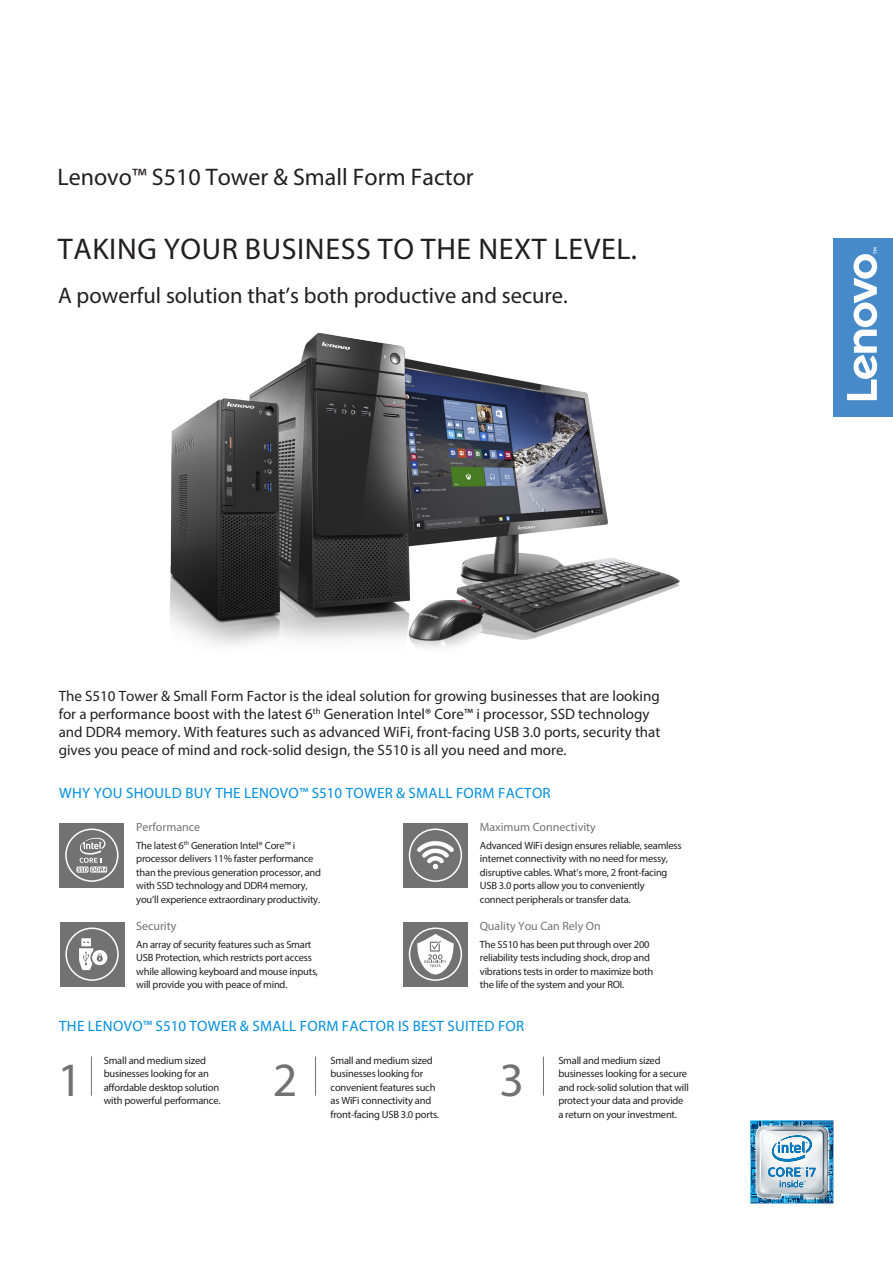
<style>
.page{position:relative;width:893px;height:1263px;background:#fff}
.page>*{position:absolute;margin:0;border:0;box-sizing:border-box;transform-origin:0 0}
.t1{font:48px "Myriad Pro";color:#717271}
.t2{font:30px "Myriad Pro";letter-spacing:.02em;color:#231f20}
.t3{font:24px "Myriad Pro";color:#231f20}
.t4{font:22.5px "Myriad Pro";color:#231f20}
.t5{font:15px/18px "Myriad Pro";color:#231f20}
.t6{font:15px "Myriad Pro";letter-spacing:.02em;color:#008fde}
.t7{font:12px "Myriad Pro";color:#717271}
.t8{font:10.5px/13.5px "Myriad Pro";letter-spacing:-.02em;color:#231f20}
</style>
<div class="page">
<hr style="left:91px;top:1056px;width:1px;height:39px;background:#717271">
<hr style="left:315px;top:1056px;width:1px;height:39px;background:#717271">
<hr style="left:543px;top:1056px;width:1px;height:39px;background:#717271">
<svg style="left:60px;top:823px;width:64px;height:64px"></svg>
<svg style="left:403px;top:823px;width:65px;height:64px"></svg>
<svg style="left:60px;top:922px;width:64px;height:64px"></svg>
<svg style="left:403px;top:922px;width:65px;height:64px"></svg>
<img style="left:750px;top:1120px;width:84px;height:84px">
<img style="left:264px;top:333px;width:416px;height:315px">
<img style="left:170px;top:386px;width:122px;height:262px">
<div style="left:833px;top:238px;width:60px;height:179px;background:#468ac9"></div>
<svg style="left:847px;top:248px;width:30px;height:152px"></svg>
<p class="t3" style="left:57px;top:162px;width:418px">Lenovo™ S510 Tower &amp; Small Form Factor</p>
<p class="t2" style="left:58px;top:231px;width:581px">TAKING YOUR BUSINESS TO THE NEXT LEVEL.</p>
<p class="t4" style="left:58px;top:281px;width:511px">A powerful solution that’s both productive and secure.</p>
<p class="t5" style="left:59px;top:686px;width:603px">The S510 Tower &amp; Small Form Factor is the ideal solution for growing businesses that are looking for a performance boost with the latest 6<sup>th</sup> Generation Intel® Core™ i processor, SSD technology and DDR4 memory. With features such as advanced WiFi, front-facing USB 3.0 ports, security that gives you peace of mind and rock-solid design, the S510 is all you need and more.</p>
<p class="t6" style="left:59px;top:783px;width:493px">WHY YOU SHOULD BUY THE LENOVO™ S510 TOWER &amp; SMALL FORM FACTOR</p>
<p class="t7" style="left:136px;top:820px;width:66px">Performance</p>
<p class="t7" style="left:480px;top:820px;width:118px">Maximum Connectivity</p>
<p class="t8" style="left:136px;top:838px;width:186px">The latest 6<sup>th</sup> Generation Intel® Core™ i processor delivers 11% faster performance than the previous generation processor, and with SSD technology and DDR4 memory, you’ll experience extraordinary productivity.</p>
<p class="t8" style="left:480px;top:838px;width:203px">Advanced WiFi design ensures reliable, seamless internet connectivity with no need for messy, disruptive cables. What’s more, 2 front-facing USB 3.0 ports allow you to conveniently connect peripherals or transfer data.</p>
<p class="t7" style="left:136px;top:919px;width:42px">Security</p>
<p class="t7" style="left:480px;top:919px;width:123px">Quality You Can Rely On</p>
<p class="t8" style="left:136px;top:937px;width:183px">An array of security features such as Smart USB Protection, which restricts port access while allowing keyboard and mouse inputs, will provide you with peace of mind.</p>
<p class="t8" style="left:480px;top:937px;width:175px">The S510 has been put through over 200 reliability tests including shock, drop and vibrations tests in order to maximize both the life of the system and your ROI.</p>
<p class="t6" style="left:59px;top:1016px;width:467px">THE LENOVO™ S510 TOWER &amp; SMALL FORM FACTOR IS BEST SUITED FOR</p>
<p class="t8" style="left:104px;top:1053px;width:117px">Small and medium sized businesses looking for an affordable desktop solution</p>
<p class="t1" style="left:273px;top:1050px;width:26px">2</p>
<p class="t8" style="left:558px;top:1053px;width:132px">Small and medium sized businesses looking for a secure and rock-solid solution that will protect your data and provide a return on your investment.</p>
<p class="t8" style="left:331px;top:1053px;width:104px">Small and medium sized</p>
<p class="t8" style="left:331px;top:1067px;width:94px">businesses looking for</p>
<p class="t8" style="left:331px;top:1080px;width:107px">convenient features such</p>
<p class="t8" style="left:331px;top:1094px;width:102px">as WiFi connectivity and</p>
<p class="t8" style="left:331px;top:1107px;width:110px">front-facing USB 3.0 ports.</p>
<p class="t1" style="left:500px;top:1050px;width:26px">3</p>
<p class="t1" style="left:57px;top:1050px;width:26px">1</p>
<p class="t8" style="left:104px;top:1094px;width:118px">with powerful performance.</p>
</div>
